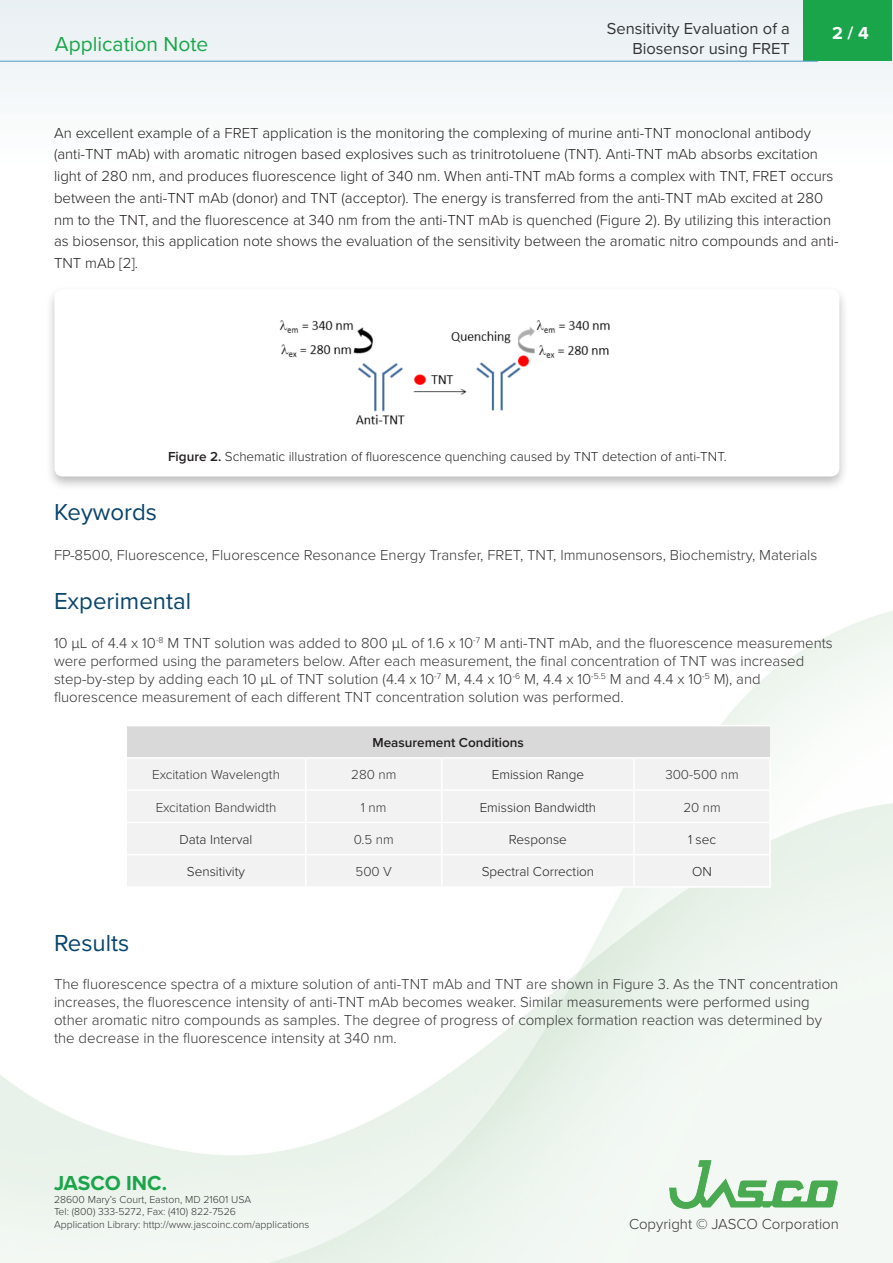
<style>
.page{position:relative;width:893px;height:1263px;background:#fff}
.page>*{position:absolute;margin:0;border:0;box-sizing:border-box;transform-origin:0 0}
.Paragraph{font:24px "Proxima Nova";color:#08456c}
.Heading{font:24px "Proxima Nova";color:#08456c}
.t1{font:21px "Proxima Nova";color:#1aa54a}
.t2{font:700 21px "Proxima Nova";color:#1aa54a}
.Section_title{font:700 18px "Proxima Nova";color:#fff}
.t3{font:16.5px/19.8px "Proxima Nova";color:#353535;text-align:right}
.Paragraph-2{font:300 15px/18px "Proxima Nova";color:#353535}
.Paragraph_Style{font:300 15px/21.8px "Proxima Nova";color:#231f20}
.Paragraph_Style-2{font:300 15px "Proxima Nova";color:#353535}
.Table_Cell{font:300 13.5px "Proxima Nova";color:#231f20}
.Figure___Caption{font:300 13.5px "Proxima Nova";color:#231f20}
.Table_Cell-2{font:300 13.5px "Proxima Nova";color:#353535}
.Table_Cell-3{font:600 13.5px "Proxima Nova";color:#231f20}
.t4{font:300 10.5px/12.6px "Proxima Nova";color:#353535}
.s1{font-weight:600}
.s2{color:#231f20}
</style>
<div class="page">
<div style="left:0;top:1px;width:893px;height:168px;background:#f3f7f8"></div>
<div style="left:804px;top:1px;width:88px;height:60px;background:#1aa54a"></div>
<hr style="left:0;top:61px;width:818px;height:1px;background:#4f9ac4">
<img style="left:669px;top:1160px;width:168px;height:49px">
<div style="left:45px;top:285px;width:804px;height:207px;background:#231f20;opacity:.3"></div>
<div style="left:57px;top:292px;width:779px;height:181px;background:#fff;border-radius:5px"></div>
<div style="left:54px;top:289px;width:785px;height:187px;border:6px solid #fff;border-radius:5px"></div>
<img style="left:279px;top:320px;width:331px;height:105px">
<div style="left:126px;top:726px;width:644px;height:32px;background:#d9d9d9"></div>
<div style="left:127px;top:759px;width:642px;height:127px;background:#f2f2f2"></div>
<hr style="left:126px;top:726px;width:1px;height:31px;background:#fff">
<hr style="left:126px;top:757px;width:180px;height:2px;background:#fff">
<hr style="left:306px;top:757px;width:136px;height:2px;background:#fff">
<hr style="left:305px;top:759px;width:1px;height:30px;background:#fff">
<hr style="left:442px;top:757px;width:192px;height:2px;background:#fff">
<hr style="left:441px;top:759px;width:2px;height:30px;background:#fff">
<hr style="left:634px;top:757px;width:137px;height:2px;background:#fff">
<hr style="left:633px;top:759px;width:2px;height:30px;background:#fff">
<hr style="left:126px;top:789px;width:180px;height:2px;background:#fff">
<hr style="left:306px;top:789px;width:136px;height:2px;background:#fff">
<hr style="left:305px;top:791px;width:1px;height:31px;background:#fff">
<hr style="left:442px;top:789px;width:192px;height:2px;background:#fff">
<hr style="left:441px;top:791px;width:2px;height:31px;background:#fff">
<hr style="left:634px;top:789px;width:137px;height:2px;background:#fff">
<hr style="left:633px;top:791px;width:2px;height:31px;background:#fff">
<hr style="left:126px;top:822px;width:180px;height:1px;background:#fff">
<hr style="left:306px;top:822px;width:136px;height:1px;background:#fff">
<hr style="left:305px;top:823px;width:1px;height:31px;background:#fff">
<hr style="left:442px;top:822px;width:192px;height:1px;background:#fff">
<hr style="left:441px;top:823px;width:2px;height:31px;background:#fff">
<hr style="left:634px;top:822px;width:137px;height:1px;background:#fff">
<hr style="left:633px;top:823px;width:2px;height:31px;background:#fff">
<hr style="left:126px;top:854px;width:180px;height:1px;background:#fff">
<hr style="left:306px;top:854px;width:136px;height:1px;background:#fff">
<hr style="left:305px;top:855px;width:1px;height:31px;background:#fff">
<hr style="left:442px;top:854px;width:192px;height:1px;background:#fff">
<hr style="left:441px;top:855px;width:2px;height:31px;background:#fff">
<hr style="left:634px;top:854px;width:137px;height:1px;background:#fff">
<hr style="left:633px;top:855px;width:2px;height:31px;background:#fff">
<h2 class="t1" style="left:55px;top:29px;width:155px">Application Note</h2>
<p class="t3" style="left:607px;top:18px;width:185px">Sensitivity Evaluation of a<br>Biosensor using FRET</p>
<p class="Section_title" style="left:832px;top:20px;width:38px">2 / 4</p>
<p class="Paragraph_Style" style="left:54px;top:121px;width:786px">An excellent example of a FRET application is the monitoring the complexing of murine anti-TNT monoclonal antibody (anti-TNT mAb) with aromatic nitrogen based explosives such as trinitrotoluene (TNT). Anti-TNT mAb absorbs excitation light of 280 nm, and produces fluorescence light of 340 nm. When anti-TNT mAb forms a complex with TNT, FRET occurs between the anti-TNT mAb (donor) and TNT (acceptor). The energy is transferred from the anti-TNT mAb excited at 280 nm to the TNT, and the fluorescence at 340 nm from the anti-TNT mAb is quenched (Figure 2). By utilizing this interaction as biosensor, this application note shows the evaluation of the sensitivity between the aromatic nitro compounds and anti-TNT mAb [2].</p>
<p class="Figure___Caption" style="left:168px;top:446px;width:560px"><span class="s1">Figure 2.</span> Schematic illustration of fluorescence quenching caused by TNT detection of anti-TNT.</p>
<p class="Heading" style="left:54px;top:494px;width:105px">Keywords</p>
<p class="Paragraph_Style-2" style="left:54px;top:544px;width:765px">FP-8500, Fluorescence, Fluorescence Resonance Energy Transfer, FRET, TNT, Immunosensors, Biochemistry, Materials</p>
<p class="Paragraph" style="left:54px;top:584px;width:139px">Experimental</p>
<p class="Paragraph-2" style="left:54px;top:633px;width:780px">10 <span class="s2">μ</span>L of 4.4 x 10<sup>-8</sup> M TNT solution was added to 800 <span class="s2">μ</span>L of 1.6 x 10<sup>-7</sup> M anti-TNT mAb, and the fluorescence measurements were performed using the parameters below. After each measurement, the final concentration of TNT was increased step-by-step by adding each 10 <span class="s2">μ</span>L of TNT solution (4.4 x 10<sup>-7</sup> M, 4.4 x 10<sup>-6</sup> M, 4.4 x 10<sup>-5.5</sup> M and 4.4 x 10<sup>-5</sup> M), and fluorescence measurement of each different TNT concentration solution was performed.</p>
<p class="Table_Cell-3" style="left:372px;top:732px;width:153px">Measurement Conditions</p>
<p class="Table_Cell-2" style="left:152px;top:765px;width:129px">Excitation Wavelength</p>
<p class="Table_Cell-2" style="left:351px;top:765px;width:47px">280 nm</p>
<p class="Table_Cell" style="left:492px;top:765px;width:94px">Emission Range</p>
<p class="Table_Cell-2" style="left:665px;top:765px;width:75px">300-500 nm</p>
<p class="Table_Cell-2" style="left:156px;top:797px;width:122px">Excitation Bandwidth</p>
<p class="Table_Cell-2" style="left:361px;top:797px;width:27px">1 nm</p>
<p class="Table_Cell" style="left:480px;top:797px;width:118px">Emission Bandwidth</p>
<p class="Table_Cell-2" style="left:683px;top:797px;width:39px">20 nm</p>
<p class="Table_Cell" style="left:180px;top:829px;width:74px">Data Interval</p>
<p class="Table_Cell-2" style="left:354px;top:829px;width:41px">0.5 nm</p>
<p class="Table_Cell" style="left:509px;top:829px;width:60px">Response</p>
<p class="Table_Cell" style="left:688px;top:829px;width:30px">1 sec</p>
<p class="Table_Cell" style="left:187px;top:861px;width:60px">Sensitivity</p>
<p class="Table_Cell-2" style="left:356px;top:861px;width:38px">500 V</p>
<p class="Table_Cell" style="left:482px;top:861px;width:114px">Spectral Correction</p>
<p class="Table_Cell" style="left:692px;top:861px;width:21px">ON</p>
<p class="Paragraph" style="left:54px;top:925px;width:77px">Results</p>
<p class="Paragraph-2" style="left:54px;top:974px;width:786px">The fluorescence spectra of a mixture solution of anti-TNT mAb and TNT are shown in Figure 3. As the TNT concentration increases, the fluorescence intensity of anti-TNT mAb becomes weaker. Similar measurements were performed using other aromatic nitro compounds as samples. The degree of progress of complex formation reaction was determined by the decrease in the fluorescence intensity at 340 nm.</p>
<h2 class="t2" style="left:54px;top:1167px;width:115px">JASCO INC.</h2>
<p class="t4" style="left:54px;top:1192px;width:257px">28600 Mary’s Court, Easton, MD 21601 USA<br>Tel: (800) 333-5272, Fax: (410) 822-7526<br>Application Library: http://www.jascoinc.com/applications</p>
<p class="Paragraph-2" style="left:629px;top:1214px;width:211px">Copyright © JASCO Corporation</p>
</div>
